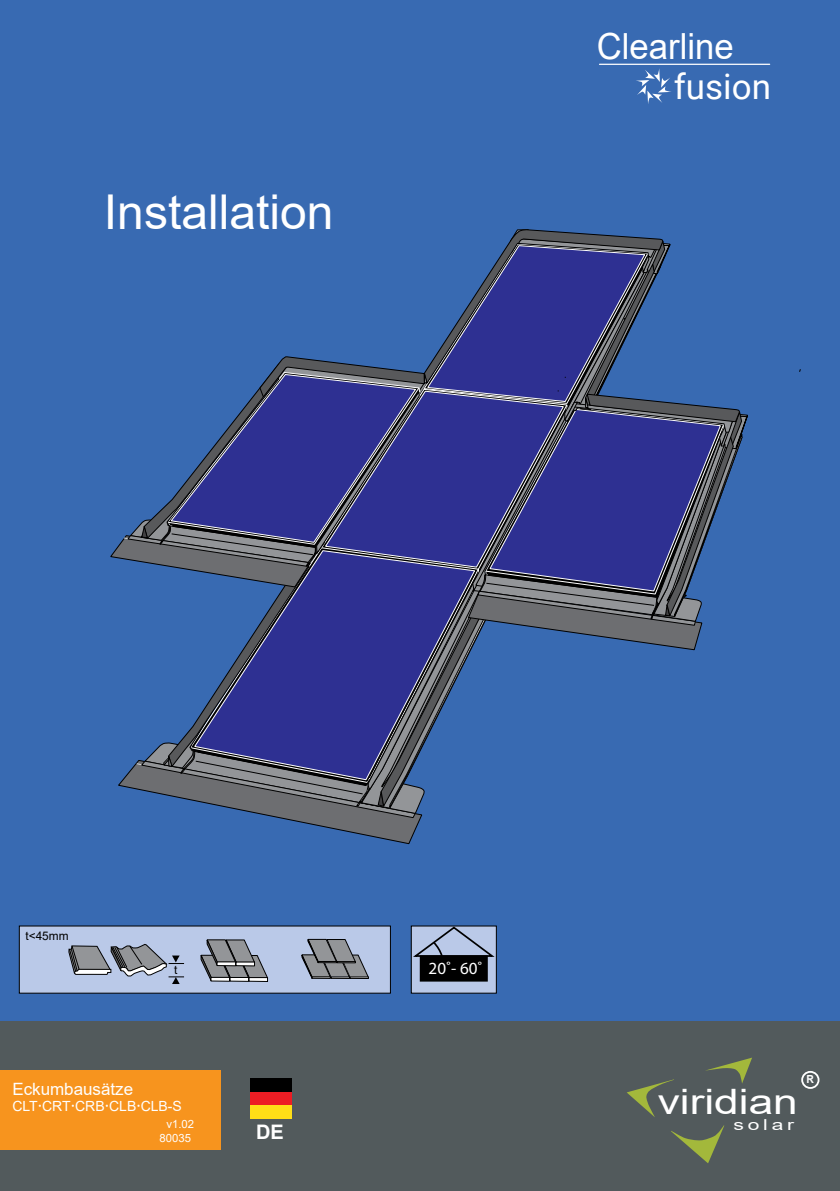
<style>
.page{position:relative;width:840px;height:1191px;background:#fff}
.page>*{position:absolute;margin:0;border:0;box-sizing:border-box;transform-origin:0 0}
.t1{font:48px "Arial";color:#fff}
.t2{font:36px "Arial";color:#fff;scale:.96 1}
.t3{font:35px "Arial";color:#fff;scale:1.26 1}
.t4{font:35px "Roboto";color:#fff}
.t5{font:700 20px "Arial";color:#fff}
.t6{font:17px "Arial";color:#fff}
.t7{font:17px "Myriad Pro";color:#fff}
.t8{font:15.2px "Arial";letter-spacing:.18em;color:#fff;scale:1.39 1}
.t9{font:14px "Arial";color:#fff}
.t10{font:11.8px "Arial";color:#000}
.t11{font:11.4px/13.6px "Arial";color:#fff;text-align:right}
.t12{font:700 11.2px "Arial";color:#fff;scale:.93 1}
</style>
<div class="page">
<div style="left:0;top:0;width:839px;height:1191px;background:#386ab2"></div>
<div style="left:0;top:1021px;width:839px;height:170px;background:#525a5c"></div>
<div style="left:0;top:1070px;width:220px;height:79px;background:#f7941e"></div>
<svg style="left:636px;top:69px;width:35px;height:35px"></svg>
<hr style="left:599px;top:64px;width:170px;height:1px;background:#fff">
<svg style="left:627px;top:1079px;width:46px;height:38px"></svg>
<svg style="left:706px;top:1058px;width:45px;height:25px"></svg>
<svg style="left:671px;top:1125px;width:53px;height:38px"></svg>
<div style="left:800px;top:1071px;width:19px;height:17px;border:2px solid #fff;border-radius:50%"></div>
<svg style="left:110px;top:229px;width:638px;height:615px"></svg>
<div style="left:250px;top:1078px;width:41px;height:13px;background:#000"></div>
<div style="left:250px;top:1091px;width:41px;height:14px;background:#ed1d24"></div>
<div style="left:250px;top:1105px;width:41px;height:14px;background:#ffde17"></div>
<div style="left:19px;top:925px;width:371px;height:68px;background:#bac9e8"></div>
<svg style="left:200px;top:939px;width:69px;height:43px"></svg>
<hr style="left:217px;top:962px;width:18px;height:3px;background:#fff">
<div style="left:216px;top:961px;width:20px;height:5px;border:1px solid #000"></div>
<svg style="left:301px;top:938px;width:68px;height:41px"></svg>
<div style="left:410px;top:925px;width:86px;height:68px;background:#bac9e8"></div>
<svg style="left:410px;top:925px;width:87px;height:33px"></svg>
<div style="left:419px;top:955px;width:68px;height:26px;background:#000;border:2px solid #000"></div>
<svg style="left:68px;top:944px;width:116px;height:40px"></svg>
<h1 class="t1" style="left:104px;top:179px;width:231px">Installation</h1>
<h2 class="t2" style="left:596px;top:22px;width:144px">Clearline</h2>
<h3 class="t4" style="left:673px;top:62px;width:99px">fusion</h3>
<p class="t10" style="left:25px;top:927px;width:45px">t&lt;45mm</p>
<p class="t10" style="left:174px;top:962px;width:5px">t</p>
<p class="t7" style="left:428px;top:957px;width:56px">20˚- 60˚</p>
<p class="t6" style="left:12px;top:1077px;width:122px">Eckumbausätze</p>
<p class="t9" style="left:12px;top:1096px;width:171px">CLT CRT CRB CLB CLB-S</p>
<p class="t11" style="left:159px;top:1117px;width:36px">v1.02<br>80035</p>
<h3 class="t5" style="left:256px;top:1117px;width:29px">DE</h3>
<h3 class="t3" style="left:657px;top:1077px;width:113px">viridian</h3>
<p class="t8" style="left:733px;top:1113px;width:45px">solar</p>
<p class="t12" style="left:806px;top:1071px;width:9px">R</p>
</div>
